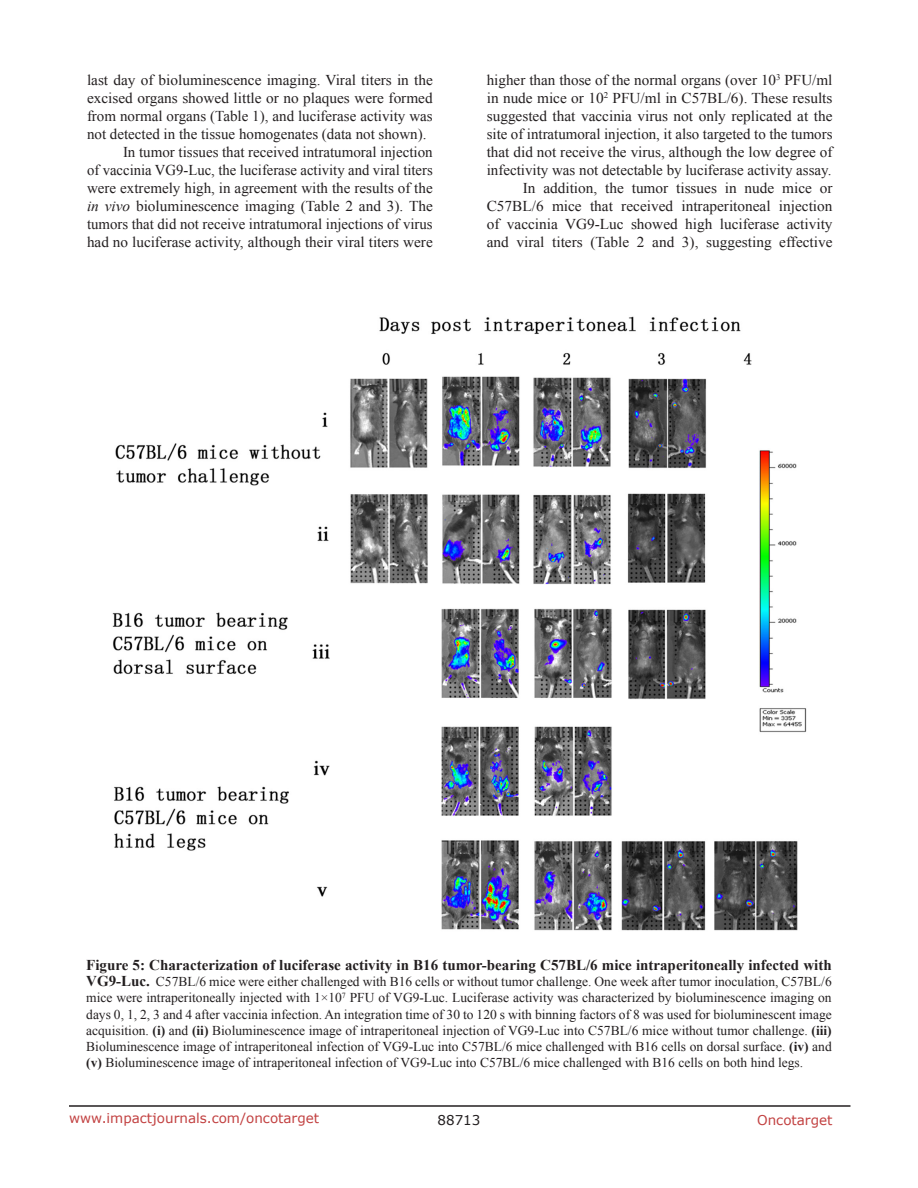
<style>
.page{position:relative;width:918px;height:1188px;background:#fff}
.page>*{position:absolute;margin:0;border:0;box-sizing:border-box;transform-origin:0 0}
.BodyText{font:15px/18px "Times New Roman";color:#231f20;text-align:justify}
.figuretext{font:700 15px "Times New Roman";color:#231f20}
.figuretext-2{font:13.5px/16.2px "Times New Roman";color:#231f20;text-align:justify}
.t1{font:13.5px "Verdana";color:#c24141}
.t2{font:13.5px "Verdana";color:#231f20}
.s1{font-style:italic}
.s2{font-weight:700;font-size:15px}
.s3{font-weight:700}
</style>
<div class="page">
<hr style="left:69px;top:1105px;width:781px;height:2px;background:#231f20">
<img style="left:112px;top:316px;width:695px;height:615px">
<p class="BodyText" style="left:87px;top:71px;width:347px">last day of bioluminescence imaging. Viral titers in the excised organs showed little or no plaques were formed from normal organs (Table 1), and luciferase activity was not detected in the tissue homogenates (data not shown).</p>
<p class="BodyText" style="left:87px;top:143px;width:347px;text-indent:36px">In tumor tissues that received intratumoral injection of vaccinia VG9-Luc, the luciferase activity and viral titers were extremely high, in agreement with the results of the <span class="s1">in vivo</span> bioluminescence imaging (Table 2 and 3). The tumors that did not receive intratumoral injections of virus had no luciferase activity, although their viral titers were</p>
<p class="BodyText" style="left:487px;top:71px;width:347px">higher than those of the normal organs (over 10<sup>3</sup> PFU/ml in nude mice or 10<sup>2</sup> PFU/ml in C57BL/6). These results suggested that vaccinia virus not only replicated at the site of intratumoral injection, it also targeted to the tumors that did not receive the virus, although the low degree of infectivity was not detectable by luciferase activity assay.</p>
<p class="BodyText" style="left:487px;top:179px;width:347px;text-indent:36px">In addition, the tumor tissues in nude mice or C57BL/6 mice that received intraperitoneal injection of vaccinia VG9-Luc showed high luciferase activity and viral titers (Table 2 and 3), suggesting effective</p>
<p class="figuretext" style="left:86px;top:955px;width:747px">Figure 5: Characterization of luciferase activity in B16 tumor-bearing C57BL/6 mice intraperitoneally infected with</p>
<p class="figuretext-2" style="left:86px;top:973px;width:747px"><span class="s2">VG9-Luc.</span> C57BL/6 mice were either challenged with B16 cells or without tumor challenge. One week after tumor inoculation, C57BL/6 mice were intraperitoneally injected with 1×10<sup>7</sup> PFU of VG9-Luc. Luciferase activity was characterized by bioluminescence imaging on days 0, 1, 2, 3 and 4 after vaccinia infection. An integration time of 30 to 120 s with binning factors of 8 was used for bioluminescent image acquisition. <span class="s3">(i)</span> and <span class="s3">(ii)</span> Bioluminescence image of intraperitoneal injection of VG9-Luc into C57BL/6 mice without tumor challenge. <span class="s3">(iii)<br></span>Bioluminescence image of intraperitoneal infection of VG9-Luc into C57BL/6 mice challenged with B16 cells on dorsal surface. <span class="s3">(iv)</span> and <span class="s3">(v)</span> Bioluminescence image of intraperitoneal infection of VG9-Luc into C57BL/6 mice challenged with B16 cells on both hind legs.</p>
<p class="t1" style="left:69px;top:1109px;width:252px">www.impactjournals.com/oncotarget</p>
<p class="t2" style="left:438px;top:1111px;width:44px">88713</p>
<p class="t1" style="left:757px;top:1111px;width:77px">Oncotarget</p>
</div>
